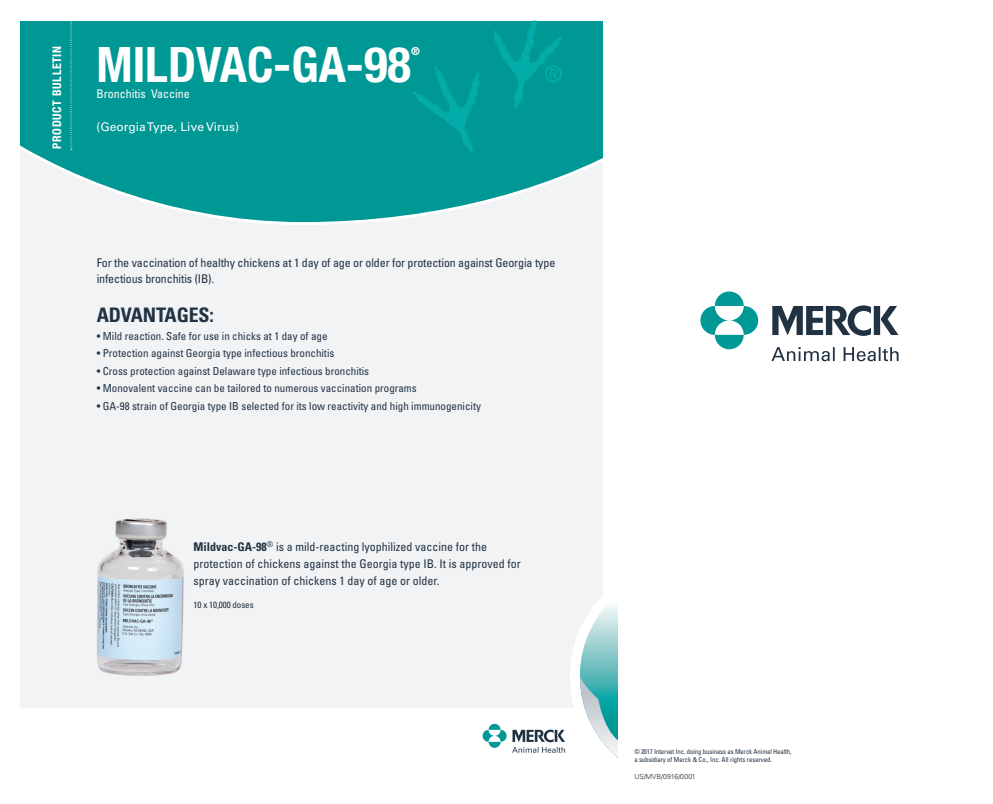
<style>
.page{position:relative;width:993px;height:804px;background:#fff}
.page>*{position:absolute;margin:0;border:0;box-sizing:border-box;transform-origin:0 0}
.t1{font:700 condensed 49px "Helvetica Neue";color:#fff}
.t2{font:700 condensed 20px "Univers";letter-spacing:-.01em;color:#213242}
.t3{font:condensed 12px/17px "Univers";color:#213242}
.t4{font:12px "Univers";color:#fff}
.t5{font:condensed 12px "Univers";color:#fff}
.t6{font:700 condensed 12px "Helvetica Neue";letter-spacing:.05em;color:#fff}
.t7{font:700 condensed 11.1px "Helvetica Neue";color:#fff}
.t8{font:condensed 11px "Univers";color:#213242}
.t9{font:condensed 9px "Univers";letter-spacing:-.01em;color:#213242}
.t10{font:300 7px "Univers";color:#231f20}
.t11{font:condensed 6.8px/8.2px "Univers LT Std";letter-spacing:-.01em;color:#213242}
.s1{font-weight:700}
</style>
<div class="page">
<div style="left:6px;top:38px;width:612px;height:669px;background:#f1f3f5"></div>
<svg style="left:20px;top:21px;width:545px;height:204px;background:#20a4a1"></svg>
<div style="left:6px;top:6px;width:14px;height:785px;background:#fff"></div>
<img style="left:493px;top:20px;width:69px;height:45px">
<img style="left:413px;top:65px;width:149px;height:89px">
<svg style="left:70px;top:21px;width:2px;height:129px"></svg>
<img style="left:97px;top:518px;width:87px;height:158px">
<svg style="left:700px;top:292px;width:58px;height:57px"></svg>
<svg style="left:771px;top:305px;width:128px;height:56px"></svg>
<svg style="left:565px;top:21px;width:53px;height:731px"></svg>
<svg style="left:580px;top:583px;width:38px;height:175px"></svg>
<svg style="left:483px;top:724px;width:82px;height:29px"></svg>
<p class="t6" style="left:50px;top:149px;width:104px;rotate:-90deg">PRODUCT BULLETIN</p>
<h1 class="t1" style="left:96px;top:35px;width:316px">MILDVAC-GA-98</h1>
<p class="t7" style="left:411px;top:44px;width:10px">®</p>
<p class="t5" style="left:96px;top:86px;width:95px">Bronchitis Vaccine</p>
<p class="t4" style="left:96px;top:119px;width:144px">(Georgia Type, Live Virus)</p>
<p class="t3" style="left:97px;top:255px;width:460px;line-height:16px">For the vaccination of healthy chickens at 1 day of age or older for protection against Georgia type infectious bronchitis (IB).</p>
<h2 class="t2" style="left:97px;top:303px;width:119px">ADVANTAGES:</h2>
<p class="t8" style="left:97px;top:329px;width:232px">• Mild reaction. Safe for use in chicks at 1 day of age</p>
<p class="t8" style="left:97px;top:346px;width:239px">• Protection against Georgia type infectious bronchitis</p>
<p class="t8" style="left:97px;top:364px;width:274px">• Cross protection against Delaware type infectious bronchitis</p>
<p class="t8" style="left:97px;top:381px;width:322px">• Monovalent vaccine can be tailored to numerous vaccination programs</p>
<p class="t8" style="left:97px;top:399px;width:386px">• GA-98 strain of Georgia type IB selected for its low reactivity and high immunogenicity</p>
<p class="t3" style="left:194px;top:538px;width:329px"><span class="s1">Mildvac-GA-98</span><sup>®</sup> is a mild-reacting lyophilized vaccine for the protection of chickens against the Georgia type IB. It is approved for spray vaccination of chickens 1 day of age or older.</p>
<p class="t9" style="left:194px;top:599px;width:62px">10 x 10,000 doses</p>
<p class="t11" style="left:634px;top:747px;width:159px">© 2017 Intervet Inc. doing business as Merck Animal Health, a subsidiary of Merck &amp; Co., Inc. All rights reserved.</p>
<p class="t10" style="left:634px;top:772px;width:63px">US/MVB/0916/0001</p>
</div>
